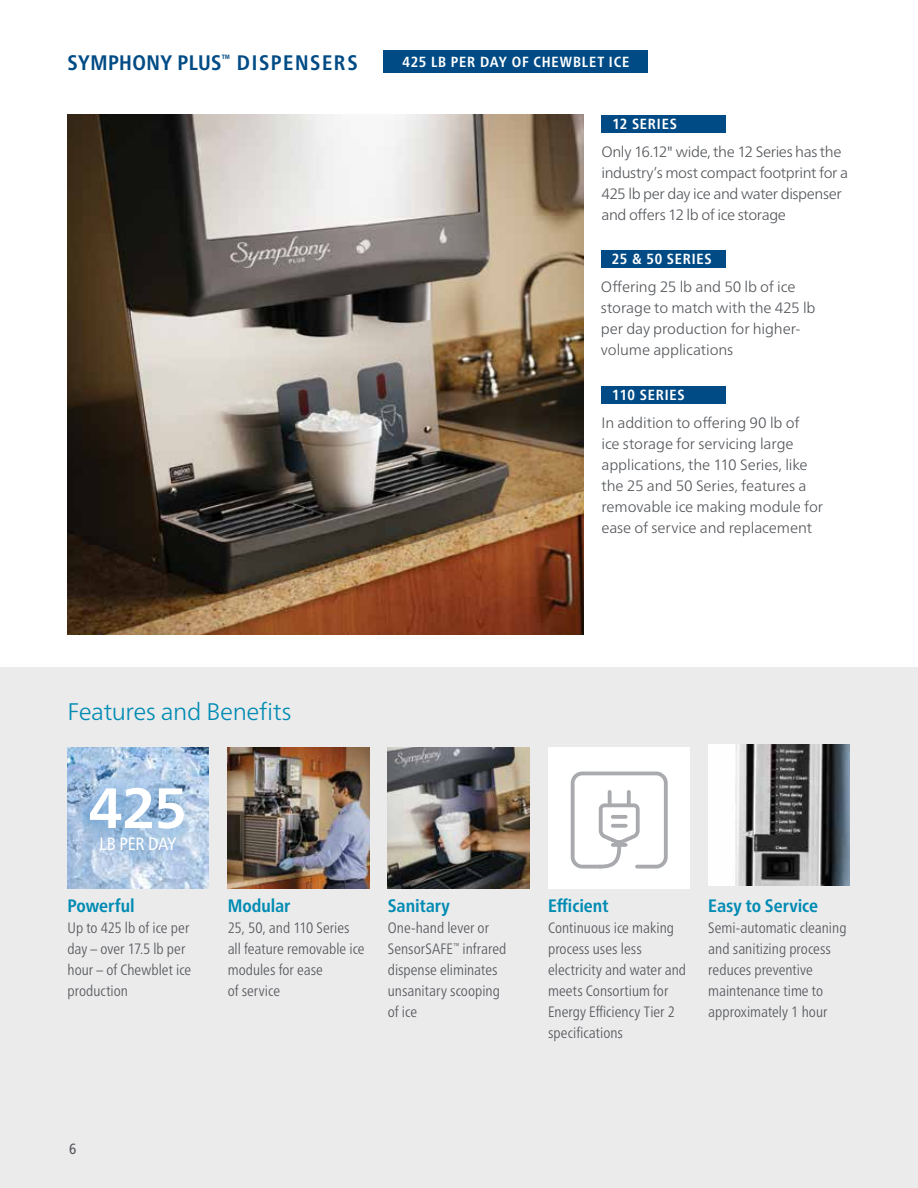
<style>
.page{position:relative;width:918px;height:1188px;background:#fff}
.page>*{position:absolute;margin:0;border:0;box-sizing:border-box;transform-origin:0 0}
.t1{font:700 56.7px "Frutiger Neue LT Pro";color:#fff}
.t2{font:300 24px "Frutiger Neue LT Pro";letter-spacing:-.015em;color:#008bb3}
.t3{font:700 condensed 21px "Frutiger Neue LT Pro";letter-spacing:.025em;color:#004b85}
.t4{font:700 condensed 18px "Frutiger Neue LT Pro";letter-spacing:-.005em;color:#008bb3}
.t5{font:condensed 17.7px "Frutiger Neue LT Pro";letter-spacing:-.02em;color:#fff}
.t6{font:300 condensed 15px/21px "Frutiger Neue LT Pro";color:#54565a}
.t7{font:300 15px/21px "Frutiger Neue LT Pro";letter-spacing:-.01em;color:#54565a}
.t8{font:300 15px/21px "Frutiger Neue LT Pro";letter-spacing:-.03em;color:#54565a}
.t9{font:700 condensed 14.7px "Frutiger Neue LT Pro";letter-spacing:.055em;color:#fff}
.t10{font:condensed 14.7px "Frutiger Neue LT Pro";color:#54565a}
.s1{font-weight:400}
</style>
<div class="page">
<div style="left:0;top:668px;width:918px;height:520px;background:#ebebec"></div>
<img style="left:68px;top:115px;width:515px;height:520px">
<div style="left:602px;top:115px;width:124px;height:18px;background:#004b85"></div>
<div style="left:601px;top:250px;width:124px;height:18px;background:#004b85"></div>
<div style="left:602px;top:386px;width:124px;height:18px;background:#004b85"></div>
<img style="left:68px;top:747px;width:141px;height:142px">
<img style="left:228px;top:747px;width:141px;height:142px">
<img style="left:388px;top:747px;width:141px;height:142px">
<img style="left:708px;top:744px;width:142px;height:142px">
<div style="left:548px;top:747px;width:142px;height:142px;background:#fff"></div>
<div style="left:72px;top:770px;width:130px;height:98px;background:#4c92ce;opacity:.75"></div>
<svg style="left:571px;top:772px;width:97px;height:97px"></svg>
<div style="left:384px;top:51px;width:264px;height:22px;background:#004b85"></div>
<h3 class="t3" style="left:68px;top:50px;width:292px">SYMPHONY PLUS<sup>™</sup> DISPENSERS</h3>
<p class="t9" style="left:402px;top:54px;width:228px">425 LB PER DAY OF CHEWBLET ICE</p>
<p class="t9" style="left:612px;top:116px;width:66px">12 SERIES</p>
<p class="t8" style="left:602px;top:142px;width:248px">Only 16.12<span class="s1">"</span> wide, the 12 Series has the industry’s most compact footprint for a 425 lb per day ice and water dispenser and offers 12 lb of ice storage</p>
<p class="t9" style="left:612px;top:251px;width:101px">25 &amp; 50 SERIES</p>
<p class="t7" style="left:601px;top:276px;width:216px">Offering 25 lb and 50 lb of ice storage to match with the 425 lb per day production for higher&shy;volume applications</p>
<p class="t9" style="left:612px;top:386px;width:74px">110 SERIES</p>
<p class="t7" style="left:602px;top:412px;width:223px">In addition to offering 90 lb of<br>ice storage for servicing large applications, the 110 Series, like the 25 and 50 Series, features a removable ice making module for ease of service and replacement</p>
<h2 class="t2" style="left:68px;top:697px;width:226px">Features and Benefits</h2>
<h1 class="t1" style="left:89px;top:775px;width:100px">425</h1>
<p class="t5" style="left:100px;top:833px;width:78px">LB PER DAY</p>
<p class="t4" style="left:68px;top:895px;width:69px">Powerful</p>
<p class="t6" style="left:68px;top:917px;width:125px">Up to 425 lb of ice per day – over 17.5 lb per hour – of Chewblet ice production</p>
<p class="t4" style="left:228px;top:895px;width:64px">Modular</p>
<p class="t6" style="left:228px;top:917px;width:139px">25, 50, and 110 Series all feature removable ice modules for ease<br>of service</p>
<p class="t4" style="left:388px;top:895px;width:64px">Sanitary</p>
<p class="t6" style="left:388px;top:917px;width:120px">One-hand lever or<br>SensorSAFE<sup>™</sup> infrared dispense eliminates unsanitary scooping of ice</p>
<p class="t10" style="left:69px;top:1140px;width:9px">6</p>
<p class="t4" style="left:548px;top:895px;width:62px">Efficient</p>
<p class="t6" style="left:548px;top:917px;width:140px">Continuous ice making process uses less electricity and water and meets Consortium for<br>Energy Efficiency Tier 2 specifications</p>
<p class="t4" style="left:708px;top:895px;width:111px">Easy to Service</p>
<p class="t6" style="left:708px;top:917px;width:140px">Semi-automatic cleaning and sanitizing process reduces preventive maintenance time to approximately 1 hour</p>
</div>
